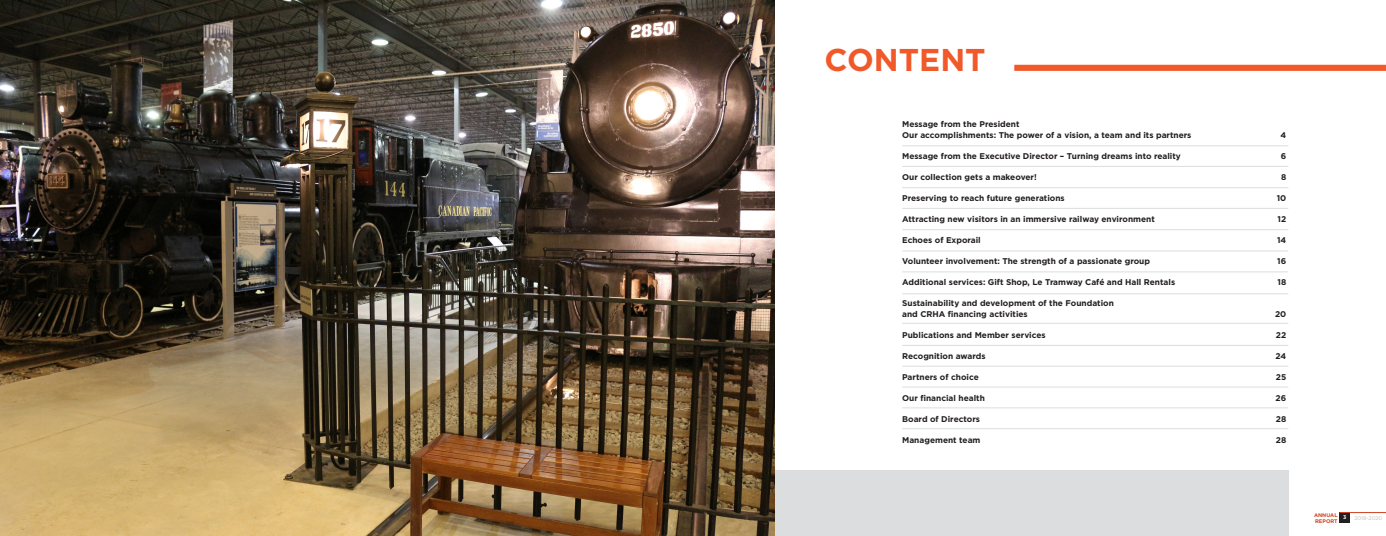
<style>
.page{position:relative;width:1386px;height:536px;background:#fff}
.page>*{position:absolute;margin:0;border:0;box-sizing:border-box;transform-origin:0 0}
.t1{font:700 31.5px "Gotham";color:#f1592a}
.Texte{font:700 8.31px/10.5px "Gotham";color:#231f20}
.Texte-2{font:700 5.25px/6.1px "Gotham";color:#d04222}
.Texte-3{font:5.25px "Gotham";color:#bcbdc0}
.Texte-4{font:700 5.25px "Gotham";color:#fff}
</style>
<div class="page">
<img style="left:0;top:0;width:775px;height:536px">
<div style="left:1340px;top:512px;width:10px;height:10px;background:#231f20"></div>
<hr style="left:1340px;top:512px;width:46px;height:1px;background:#d04222">
<hr style="left:902px;top:145px;width:386px;height:1px;background:#dcdddf">
<hr style="left:902px;top:166px;width:386px;height:1px;background:#dcdddf">
<hr style="left:902px;top:187px;width:386px;height:1px;background:#dcdddf">
<hr style="left:902px;top:208px;width:386px;height:1px;background:#dcdddf">
<hr style="left:902px;top:229px;width:386px;height:1px;background:#dcdddf">
<hr style="left:902px;top:251px;width:386px;height:1px;background:#dcdddf">
<hr style="left:902px;top:271px;width:386px;height:1px;background:#dcdddf">
<hr style="left:902px;top:293px;width:386px;height:1px;background:#dcdddf">
<hr style="left:902px;top:323px;width:386px;height:1px;background:#dcdddf">
<hr style="left:902px;top:345px;width:386px;height:1px;background:#dcdddf">
<hr style="left:902px;top:366px;width:386px;height:1px;background:#dcdddf">
<hr style="left:902px;top:386px;width:386px;height:1px;background:#dcdddf">
<hr style="left:902px;top:407px;width:386px;height:1px;background:#dcdddf">
<hr style="left:902px;top:428px;width:386px;height:1px;background:#dcdddf">
<div style="left:1014px;top:65px;width:372px;height:6px;background:#f1592a"></div>
<div style="left:775px;top:470px;width:513px;height:66px;background:#dcdddf"></div>
<p class="t1" style="left:825px;top:39px;width:163px">CONTENT</p>
<p class="Texte" style="left:902px;top:119px;width:291px">Message from the President<br>Our accomplishments: The power of a vision, a team and its partners</p>
<p class="Texte" style="left:1281px;top:130px;width:7px">4</p>
<p class="Texte" style="left:902px;top:151px;width:280px">Message from the Executive Director – Turning dreams into reality</p>
<p class="Texte" style="left:1281px;top:151px;width:7px">6</p>
<p class="Texte" style="left:902px;top:172px;width:136px">Our collection gets a makeover!</p>
<p class="Texte" style="left:1281px;top:172px;width:7px">8</p>
<p class="Texte" style="left:902px;top:193px;width:164px">Preserving to reach future generations</p>
<p class="Texte" style="left:1277px;top:193px;width:11px">10</p>
<p class="Texte" style="left:902px;top:214px;width:254px">Attracting new visitors in an immersive railway environment</p>
<p class="Texte" style="left:1278px;top:214px;width:10px">12</p>
<p class="Texte" style="left:902px;top:235px;width:80px">Echoes of Exporail</p>
<p class="Texte" style="left:1277px;top:235px;width:11px">14</p>
<p class="Texte" style="left:902px;top:256px;width:249px">Volunteer involvement: The strength of a passionate group</p>
<p class="Texte" style="left:1277px;top:256px;width:11px">16</p>
<p class="Texte" style="left:902px;top:277px;width:274px">Additional services: Gift Shop, Le Tramway Café and Hall Rentals</p>
<p class="Texte" style="left:1278px;top:277px;width:10px">18</p>
<p class="Texte" style="left:902px;top:298px;width:213px">Sustainability and development of the Foundation and CRHA financing activities</p>
<p class="Texte" style="left:1275px;top:308px;width:13px">20</p>
<p class="Texte" style="left:902px;top:329px;width:145px">Publications and Member services</p>
<p class="Texte" style="left:1276px;top:329px;width:12px">22</p>
<p class="Texte" style="left:902px;top:350px;width:85px">Recognition awards</p>
<p class="Texte" style="left:1276px;top:350px;width:12px">24</p>
<p class="Texte" style="left:902px;top:371px;width:78px">Partners of choice</p>
<p class="Texte" style="left:1276px;top:371px;width:12px">25</p>
<p class="Texte" style="left:902px;top:392px;width:84px">Our financial health</p>
<p class="Texte" style="left:1276px;top:392px;width:12px">26</p>
<p class="Texte" style="left:902px;top:413px;width:79px">Board of Directors</p>
<p class="Texte" style="left:1276px;top:413px;width:12px">28</p>
<p class="Texte" style="left:902px;top:434px;width:80px">Management team</p>
<p class="Texte" style="left:1276px;top:434px;width:12px">28</p>
<p class="Texte-2" style="left:1314px;top:511px;width:25px">ANNUAL<br>REPORT</p>
<p class="Texte-4" style="left:1343px;top:514px;width:5px">3</p>
<p class="Texte-3" style="left:1354px;top:514px;width:29px">2018-2020</p>
</div>
